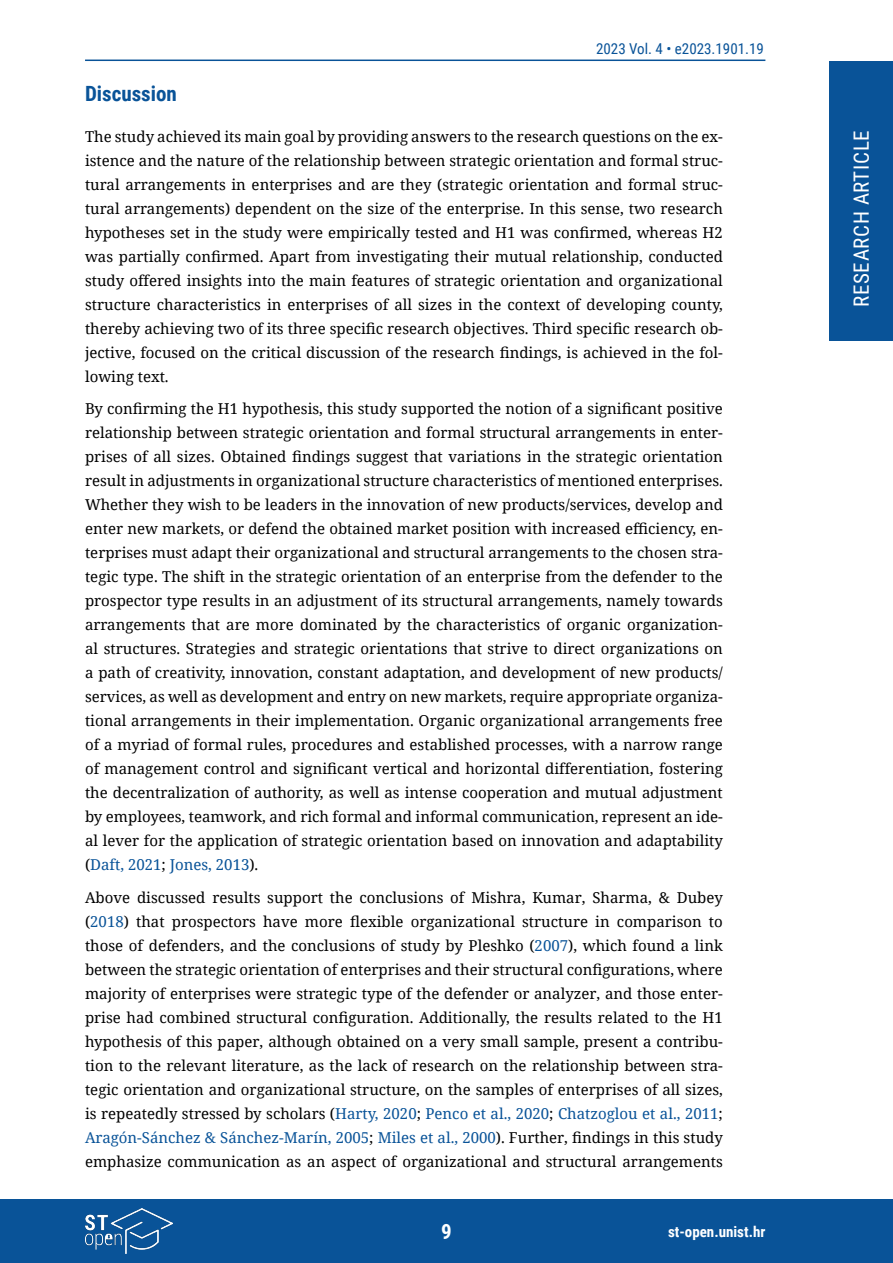
<style>
.page{position:relative;width:893px;height:1263px;background:#fff}
.page>*{position:absolute;margin:0;border:0;box-sizing:border-box;transform-origin:0 0}
.t1{font:21px "Roboto Condensed";letter-spacing:.035em;color:#fff}
.t2{font:700 21px "Roboto Condensed";color:#095398}
.t3{font:700 21px "Roboto Condensed";color:#fff}
.t4{font:15px/24px "Noto Serif";color:#000;text-align:justify}
.t5{font:15px "Roboto Condensed";color:#095398}
.t6{font:700 15px "Roboto Condensed";color:#fff}
.s1{color:#095398}
</style>
<div class="page">
<div style="left:829px;top:61px;width:64px;height:279px;background:#095398"></div>
<div style="left:0;top:1199px;width:893px;height:64px;background:#095398"></div>
<hr style="left:85px;top:60px;width:680px;height:1px;background:#095398">
<img style="left:85px;top:1209px;width:87px;height:44px">
<p class="t5" style="left:596px;top:38px;width:169px">2023 Vol. 4 • e2023.1901.19</p>
<h1 class="t2" style="left:85px;top:79px;width:93px">Discussion</h1>
<p class="t4" style="left:85px;top:124px;width:639px">The study achieved its main goal by providing answers to the research questions on the ex&shy;istence and the nature of the relationship between strategic orientation and formal struc&shy;tural arrangements in enterprises and are they (strategic orientation and formal struc&shy;tural arrangements) dependent on the size of the enterprise. In this sense, two research hypotheses set in the study were empirically tested and H1 was confirmed, whereas H2 was partially confirmed. Apart from investigating their mutual relationship, conducted study offered insights into the main features of strategic orientation and organizational structure characteristics in enterprises of all sizes in the context of developing county, thereby achieving two of its three specific research objectives. Third specific research ob&shy;jective, focused on the critical discussion of the research findings, is achieved in the fol&shy;lowing text.</p>
<p class="t4" style="left:85px;top:396px;width:639px">By confirming the H1 hypothesis, this study supported the notion of a significant positive relationship between strategic orientation and formal structural arrangements in enter&shy;prises of all sizes. Obtained findings suggest that variations in the strategic orientation result in adjustments in organizational structure characteristics of mentioned enterprises.<br>Whether they wish to be leaders in the innovation of new products/services, develop and enter new markets, or defend the obtained market position with increased efficiency, en&shy;terprises must adapt their organizational and structural arrangements to the chosen stra&shy;tegic type. The shift in the strategic orientation of an enterprise from the defender to the prospector type results in an adjustment of its structural arrangements, namely towards arrangements that are more dominated by the characteristics of organic organization&shy;al structures. Strategies and strategic orientations that strive to direct organizations on a path of creativity, innovation, constant adaptation, and development of new products/ services, as well as development and entry on new markets, require appropriate organiza&shy;tional arrangements in their implementation. Organic organizational arrangements free of a myriad of formal rules, procedures and established processes, with a narrow range of management control and significant vertical and horizontal differentiation, fostering the decentralization of authority, as well as intense cooperation and mutual adjustment by employees, teamwork, and rich formal and informal communication, represent an ide&shy;al lever for the application of strategic orientation based on innovation and adaptability (<span class="s1">Daft, 2021</span>; <span class="s1">Jones, 2013</span>).</p>
<p class="t4" style="left:85px;top:885px;width:639px">Above discussed results support the conclusions of Mishra, Kumar, Sharma, &amp; Dubey (<span class="s1">2018</span>) that prospectors have more flexible organizational structure in comparison to those of defenders, and the conclusions of study by Pleshko (<span class="s1">2007</span>), which found a link between the strategic orientation of enterprises and their structural configurations, where majority of enterprises were strategic type of the defender or analyzer, and those enter&shy;prise had combined structural configuration. Additionally, the results related to the H1 hypothesis of this paper, although obtained on a very small sample, present a contribu&shy;tion to the relevant literature, as the lack of research on the relationship between stra&shy;tegic orientation and organizational structure, on the samples of enterprises of all sizes, is repeatedly stressed by scholars (<span class="s1">Harty, 2020</span>; <span class="s1">Penco et al., 2020</span>; <span class="s1">Chatzoglou et al., 2011</span>; <span class="s1">Aragón-Sánchez &amp; Sánchez-Marín, 2005</span>; <span class="s1">Miles et al., 2000</span>). Further, findings in this study emphasize communication as an aspect of organizational and structural arrangements</p>
<h1 class="t3" style="left:441px;top:1217px;width:12px">9</h1>
<p class="t6" style="left:668px;top:1221px;width:99px">st-open.unist.hr</p>
<h1 class="t1" style="left:847px;top:307px;width:179px;rotate:-90deg">RESEARCH ARTICLE</h1>
</div>
